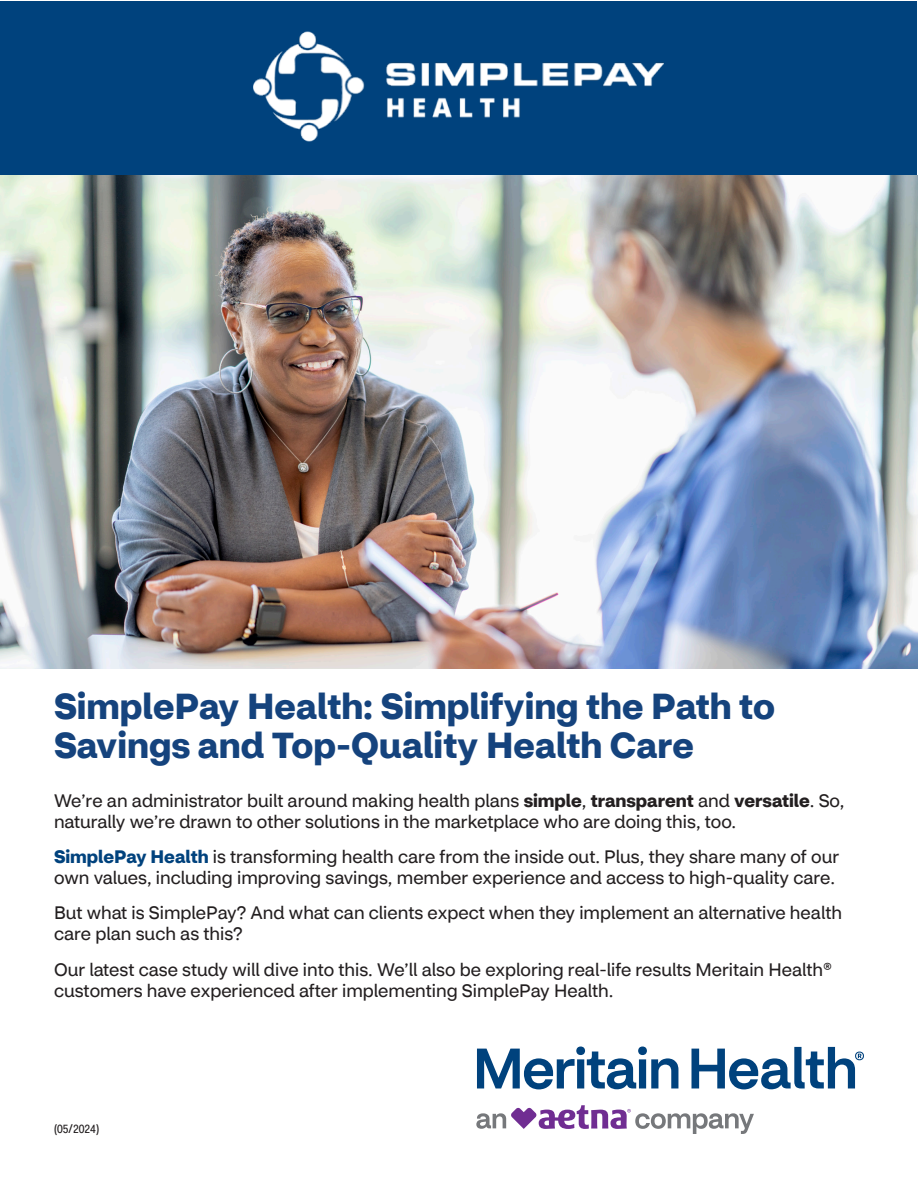
<style>
.page{position:relative;width:918px;height:1188px;background:#fff}
.page>*{position:absolute;margin:0;border:0;box-sizing:border-box;transform-origin:0 0}
.t1{font:700 36px/39px "CVS Health Sans";color:#15437d}
.t2{font:18px/21px "CVS Health Sans";color:#231f20}
.t3{font:12px "CVS Health Sans Cd";color:#231f20}
.s1{font-weight:700}
.s2{font-weight:700;color:#00427d}
</style>
<div class="page">
<div style="left:1px;top:1px;width:916px;height:175px;background:#00427d"></div>
<img style="left:254px;top:32px;width:410px;height:110px">
<img style="left:0;top:176px;width:917px;height:492px">
<svg style="left:477px;top:1047px;width:201px;height:42px"></svg>
<svg style="left:692px;top:1047px;width:172px;height:42px"></svg>
<svg style="left:476px;top:1105px;width:278px;height:29px"></svg>
<p class="t1" style="left:54px;top:687px;width:723px">SimplePay Health: Simplifying the Path to<br>Savings and Top-Quality Health Care</p>
<p class="t2" style="left:54px;top:790px;width:792px">We’re an administrator built around making health plans <span class="s1">simple</span>, <span class="s1">transparent</span> and <span class="s1">versatile</span>. So, naturally we’re drawn to other solutions in the marketplace who are doing this, too.</p>
<p class="t2" style="left:54px;top:846px;width:787px"><span class="s2">SimplePay Health</span> is transforming health care from the inside out. Plus, they share many of our own values, including improving savings, member experience and access to high-quality care.</p>
<p class="t2" style="left:54px;top:903px;width:790px">But what is SimplePay? And what can clients expect when they implement an alternative health care plan such as this?</p>
<p class="t2" style="left:54px;top:959px;width:780px">Our latest case study will dive into this. We’ll also be exploring real-life results Meritain Health® customers have experienced after implementing SimplePay Health.</p>
<p class="t3" style="left:54px;top:1121px;width:47px">(05/2024)</p>
</div>
